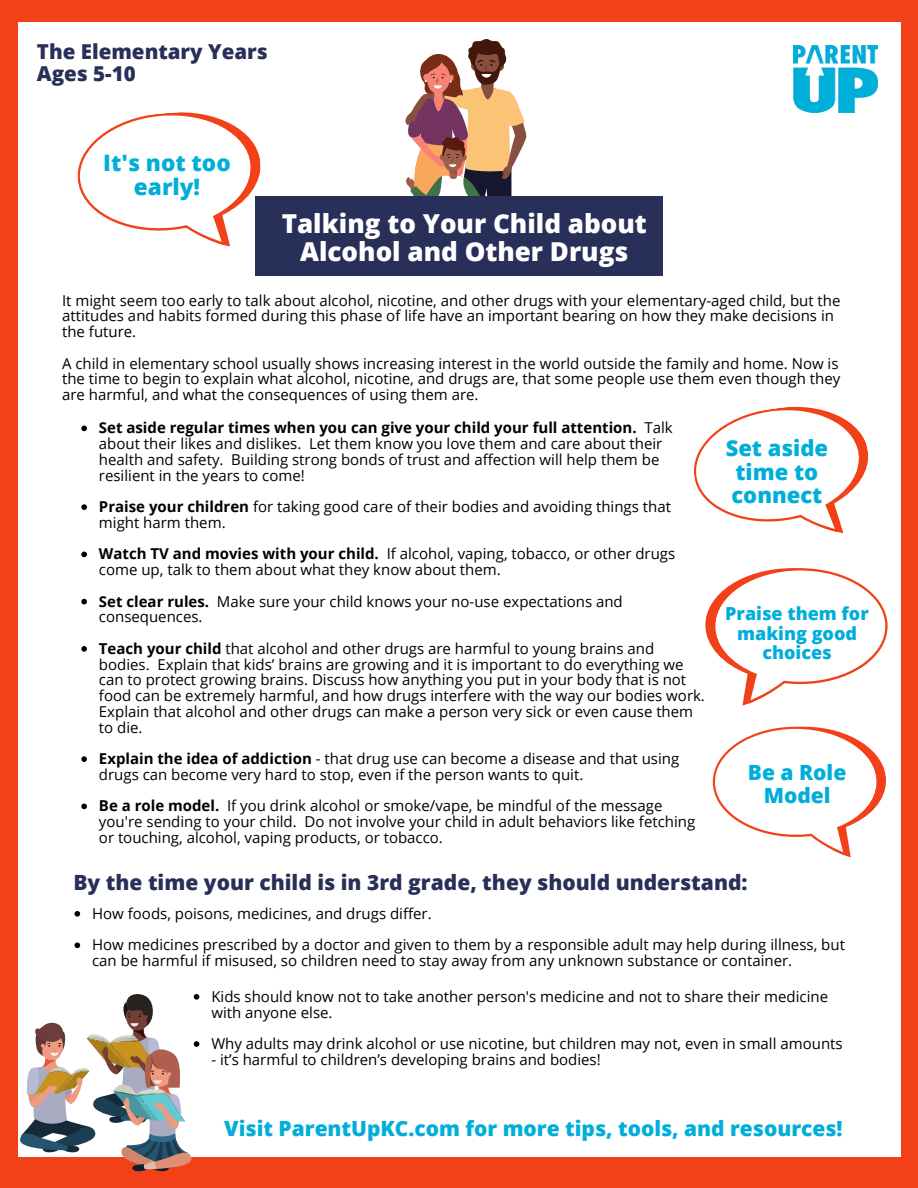
<style>
.page{position:relative;width:918px;height:1188px;background:#f24118}
.page>*{position:absolute;margin:0;border:0;box-sizing:border-box;transform-origin:0 0}
.t1{font:800 26.1px/27.9px "Open Sans";color:#fff;text-align:center}
.t2{font:800 22.5px/24.2px "Open Sans";color:#00aeda;text-align:center}
.t3{font:800 22.05px/23.5px "Open Sans";color:#00aeda}
.t4{font:800 21px/22.5px "Open Sans";color:#00aeda;text-align:center}
.t5{font:800 21px "Open Sans";color:#282f58}
.t6{font:800 20.55px/22px "Open Sans";color:#282f58}
.t7{font:800 18px/19.2px "Open Sans";color:#00aeda;text-align:center}
.t8{font:15px/15.8px "Open Sans";color:#000}
.s1{font-weight:700}
</style>
<div class="page">
<div style="left:18px;top:22px;width:883px;height:1135px;background:#fff"></div>
<img style="left:794px;top:45px;width:83px;height:68px">
<svg style="left:405px;top:39px;width:122px;height:157px"></svg>
<div style="left:255px;top:196px;width:408px;height:80px;background:#282f58"></div>
<svg style="left:75px;top:911px;width:5px;height:6px"></svg>
<svg style="left:75px;top:943px;width:5px;height:5px"></svg>
<svg style="left:81px;top:426px;width:6px;height:5px"></svg>
<svg style="left:81px;top:504px;width:6px;height:6px"></svg>
<svg style="left:81px;top:552px;width:6px;height:5px"></svg>
<svg style="left:81px;top:599px;width:6px;height:5px"></svg>
<svg style="left:81px;top:646px;width:6px;height:6px"></svg>
<svg style="left:81px;top:756px;width:6px;height:6px"></svg>
<svg style="left:81px;top:804px;width:6px;height:5px"></svg>
<svg style="left:20px;top:994px;width:179px;height:178px"></svg>
<svg style="left:694px;top:406px;width:175px;height:127px"></svg>
<svg style="left:77px;top:112px;width:184px;height:135px"></svg>
<svg style="left:705px;top:568px;width:183px;height:137px"></svg>
<svg style="left:713px;top:727px;width:173px;height:130px"></svg>
<h3 class="t6" style="left:37px;top:40px;width:232px">The Elementary Years<br>Ages 5-10</h3>
<h2 class="t2" style="left:103px;top:150px;width:129px">It's not too early!</h2>
<h1 class="t1" style="left:282px;top:209px;width:367px">Talking to Your Child about<br>Alcohol and Other Drugs</h1>
<p class="t8" style="left:62px;top:292px;width:780px">It might seem too early to talk about alcohol, nicotine, and other drugs with your elementary-aged child, but the attitudes and habits formed during this phase of life have an important bearing on how they make decisions in the future.</p>
<p class="t8" style="left:62px;top:355px;width:780px">A child in elementary school usually shows increasing interest in the world outside the family and home. Now is the time to begin to explain what alcohol, nicotine, and drugs are, that some people use them even though they are harmful, and what the consequences of using them are.</p>
<p class="t8" style="left:99px;top:420px;width:575px"><span class="s1">Set aside regular times when you can give your child your full attention.</span> Talk about their likes and dislikes. Let them know you love them and care about their health and safety. Building strong bonds of trust and affection will help them be resilient in the years to come!</p>
<p class="t8" style="left:99px;top:499px;width:574px"><span class="s1">Praise your children</span> for taking good care of their bodies and avoiding things that might harm them.</p>
<p class="t8" style="left:99px;top:546px;width:578px"><span class="s1">Watch TV and movies with your child.</span> If alcohol, vaping, tobacco, or other drugs come up, talk to them about what they know about them.</p>
<p class="t8" style="left:99px;top:593px;width:525px"><span class="s1">Set clear rules.</span> Make sure your child knows your no-use expectations and consequences.</p>
<p class="t8" style="left:99px;top:640px;width:608px"><span class="s1">Teach your child</span> that alcohol and other drugs are harmful to young brains and bodies. Explain that kids’ brains are growing and it is important to do everything we can to protect growing brains. Discuss how anything you put in your body that is not food can be extremely harmful, and how drugs interfere with the way our bodies work.<br>Explain that alcohol and other drugs can make a person very sick or even cause them to die.</p>
<p class="t8" style="left:99px;top:751px;width:582px"><span class="s1">Explain the idea of addiction</span> - that drug use can become a disease and that using drugs can become very hard to stop, even if the person wants to quit.</p>
<p class="t8" style="left:99px;top:798px;width:598px"><span class="s1">Be a role model.</span> If you drink alcohol or smoke/vape, be mindful of the message you're sending to your child. Do not involve your child in adult behaviors like fetching or touching, alcohol, vaping products, or tobacco.</p>
<h3 class="t3" style="left:726px;top:436px;width:104px">Set aside time to connect</h3>
<p class="t7" style="left:725px;top:604px;width:145px">Praise them for making good choices</p>
<h3 class="t4" style="left:748px;top:761px;width:100px">Be a Role<br>Model</h3>
<h3 class="t5" style="left:73px;top:867px;width:676px">By the time your child is in 3rd grade, they should understand:</h3>
<p class="t8" style="left:92px;top:897px;width:754px;line-height:31.5px">How foods, poisons, medicines, and drugs differ.<br>How medicines prescribed by a doctor and given to them by a responsible adult may help during illness, but</p>
<p class="t8" style="left:92px;top:952px;width:702px">can be harmful if misused, so children need to stay away from any unknown substance or container.</p>
<p class="t8" style="left:211px;top:988px;width:618px">Kids should know not to take another person's medicine and not to share their medicine with anyone else.</p>
<p class="t8" style="left:211px;top:1035px;width:633px">Why adults may drink alcohol or use nicotine, but children may not, even in small amounts</p>
<p class="t8" style="left:211px;top:1051px;width:391px">- it’s harmful to children’s developing brains and bodies!</p>
<h3 class="t4" style="left:224px;top:1117px;width:620px">Visit ParentUpKC.com for more tips, tools, and resources!</h3>
</div>
